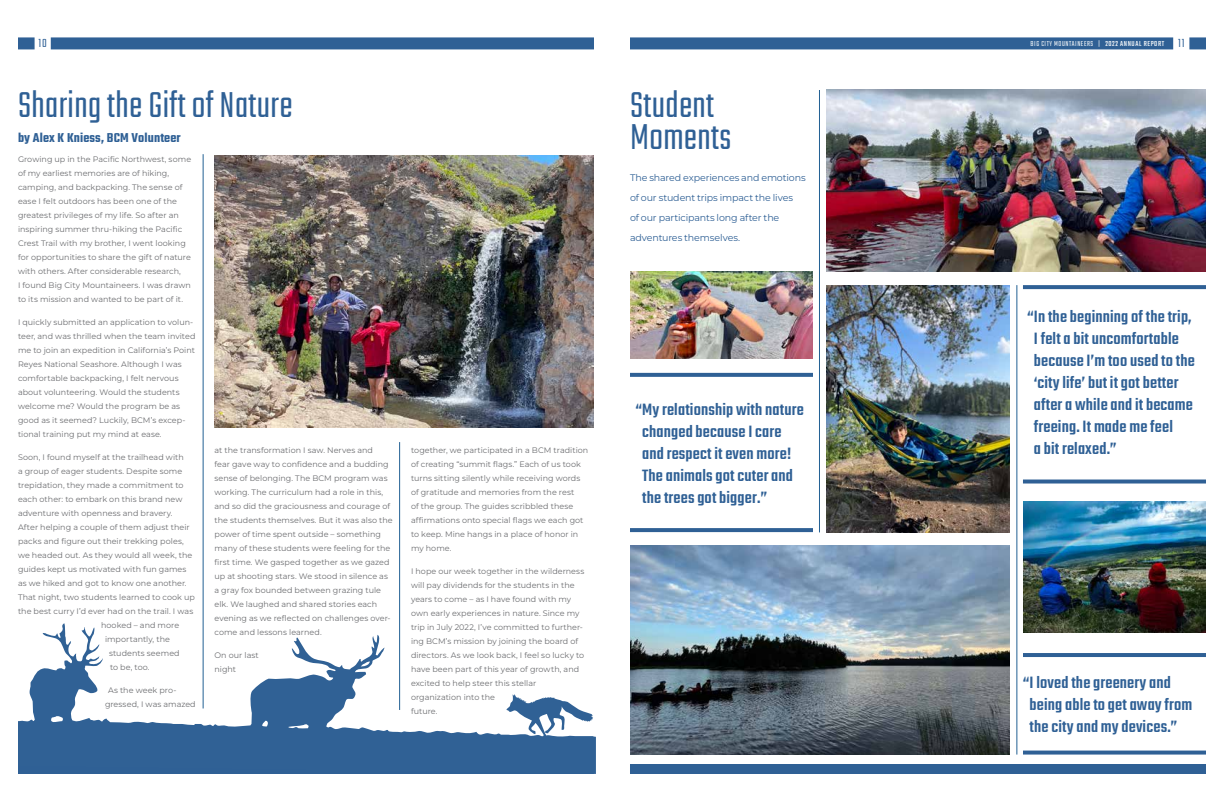
<style>
.page{position:relative;width:1224px;height:792px;background:#fff}
.page>*{position:absolute;margin:0;border:0;box-sizing:border-box;transform-origin:0 0}
.t1{font:300 40px/32px "Teko";letter-spacing:.01em;color:#2f6095}
.t2{font:500 18px/22px "Teko";letter-spacing:.01em;color:#2f6095}
.t3{font:600 14px "Teko";letter-spacing:.01em;color:#2f6095}
.t4{font:300 13px "Teko";color:#2f6095}
.t5{font:9.5px/20px "Montserrat";letter-spacing:-.015em;color:#2f6095}
.t6{font:8px/14px "Montserrat";letter-spacing:.005em;color:#6d6e71}
.t7{font:300 8px "Teko";letter-spacing:.07em;color:#fff}
.s1{font-weight:400}
.s2{font-size:13px;color:#2f6095}
</style>
<div class="page">
<img style="left:826px;top:285px;width:184px;height:247px">
<img style="left:630px;top:271px;width:183px;height:88px">
<img style="left:630px;top:546px;width:380px;height:209px">
<img style="left:214px;top:156px;width:380px;height:272px">
<img style="left:1023px;top:501px;width:183px;height:131px">
<img style="left:826px;top:90px;width:380px;height:181px">
<hr style="left:1023px;top:653px;width:183px;height:4px;background:#2f6095">
<svg style="left:630px;top:373px;width:183px;height:4px"></svg>
<svg style="left:1023px;top:285px;width:183px;height:4px"></svg>
<svg style="left:630px;top:528px;width:183px;height:4px"></svg>
<svg style="left:1023px;top:480px;width:183px;height:4px"></svg>
<svg style="left:1023px;top:751px;width:183px;height:4px"></svg>
<hr style="left:819px;top:90px;width:1px;height:442px;background:#226093">
<hr style="left:1017px;top:285px;width:1px;height:470px;background:#226093">
<div style="left:51px;top:37px;width:543px;height:12px;background:#2f6095"></div>
<div style="left:18px;top:37px;width:17px;height:12px;background:#2f6095"></div>
<div style="left:1189px;top:37px;width:17px;height:12px;background:#2f6095"></div>
<div style="left:630px;top:37px;width:543px;height:12px;background:#2f6095"></div>
<div style="left:630px;top:764px;width:576px;height:10px;background:#2f6095"></div>
<hr style="left:203px;top:154px;width:1px;height:554px;background:#226093">
<hr style="left:399px;top:442px;width:1px;height:268px;background:#226093">
<svg style="left:18px;top:623px;width:578px;height:151px"></svg>
<h3 class="t4" style="left:39px;top:36px;width:10px">10</h3>
<p class="t7" style="left:1031px;top:39px;width:155px">BIG CITY MOUNTAINEERS | <span class="s1">2022 ANNUAL REPORT</span> <span class="s2">11</span></p>
<h1 class="t1" style="left:18px;top:91px;width:276px">Sharing the Gift of Nature</h1>
<h3 class="t3" style="left:18px;top:129px;width:164px">by Alex K Kniess, BCM Volunteer</h3>
<p class="t6" style="left:18px;top:152px;width:175px">Growing up in the Pacific Northwest, some of my earliest memories are of hiking, camping, and backpacking. The sense of ease I felt outdoors has been one of the greatest privileges of my life. So after an inspiring summer thru-hiking the Pacific Crest Trail with my brother, I went looking for opportunities to share the gift of nature with others. After considerable research,<br>I found Big City Mountaineers. I was drawn to its mission and wanted to be part of it.</p>
<p class="t6" style="left:18px;top:315px;width:179px">I quickly submitted an application to volun&shy;teer, and was thrilled when the team invited me to join an expedition in California’s Point Reyes National Seashore. Although I was comfortable backpacking, I felt nervous about volunteering. Would the students welcome me? Would the program be as good as it seemed? Luckily, BCM’s excep&shy;tional training put my mind at ease.</p>
<p class="t6" style="left:18px;top:450px;width:167px">Soon, I found myself at the trailhead with</p>
<p class="t6" style="left:18px;top:464px;width:166px">a group of eager students. Despite some</p>
<p class="t6" style="left:18px;top:478px;width:167px">trepidation, they made a commitment to</p>
<p class="t6" style="left:18px;top:492px;width:166px">each other: to embark on this brand new</p>
<p class="t6" style="left:18px;top:506px;width:156px">adventure with openness and bravery.</p>
<p class="t6" style="left:18px;top:520px;width:173px">After helping a couple of them adjust their</p>
<p class="t6" style="left:18px;top:534px;width:167px">packs and figure out their trekking poles,</p>
<p class="t6" style="left:18px;top:548px;width:176px">we headed out. As they would all week, the</p>
<p class="t6" style="left:18px;top:562px;width:170px">guides kept us motivated with fun games</p>
<p class="t6" style="left:18px;top:576px;width:170px">as we hiked and got to know one another.</p>
<p class="t6" style="left:18px;top:590px;width:178px">That night, two students learned to cook up</p>
<p class="t6" style="left:18px;top:604px;width:177px">the best curry I’d ever had on the trail. I was</p>
<p class="t6" style="left:101px;top:618px;width:80px">hooked – and more</p>
<p class="t6" style="left:105px;top:632px;width:66px">importantly, the</p>
<p class="t6" style="left:109px;top:646px;width:72px">students seemed</p>
<p class="t6" style="left:110px;top:660px;width:41px">to be, too.</p>
<p class="t6" style="left:105px;top:683px;width:92px;text-indent:3px">As the week pro&shy;gressed, I was amazed</p>
<p class="t6" style="left:215px;top:443px;width:180px">at the transformation I saw. Nerves and<br>fear gave way to confidence and a budding sense of belonging. The BCM program was working. The curriculum had a role in this, and so did the graciousness and courage of the students themselves. But it was also the power of time spent outside – something many of these students were feeling for the first time. We gasped together as we gazed up at shooting stars. We stood in silence as a gray fox bounded between grazing tule elk. We laughed and shared stories each evening as we reflected on challenges over&shy;come and lessons learned.</p>
<p class="t6" style="left:215px;top:648px;width:46px">On our last night</p>
<p class="t6" style="left:411px;top:443px;width:179px">together, we participated in a BCM tradition of creating “summit flags.” Each of us took turns sitting silently while receiving words of gratitude and memories from the rest<br>of the group. The guides scribbled these affirmations onto special flags we each got to keep. Mine hangs in a place of honor in my home.</p>
<p class="t6" style="left:411px;top:564px;width:175px">I hope our week together in the wilderness will pay dividends for the students in the years to come – as I have found with my own early experiences in nature. Since my trip in July 2022, I’ve committed to further&shy;ing BCM’s mission by joining the board of directors. As we look back, I feel so lucky to have been part of this year of growth, and excited to help steer this stellar organization into the<br>future.</p>
<h1 class="t1" style="left:630px;top:91px;width:103px">Student<br>Moments</h1>
<p class="t5" style="left:630px;top:167px;width:177px">The shared experiences and emotions of our student trips impact the lives<br>of our participants long after the adventures themselves.</p>
<h2 class="t2" style="left:642px;top:399px;width:163px;text-indent:-7px">“My relationship with nature changed because I care and respect it even more!<br>The animals got cuter and the trees got bigger.”</h2>
<h2 class="t2" style="left:1034px;top:307px;width:163px;text-indent:-7px">“In the beginning of the trip,<br>I felt a bit uncomfortable because I’m too used to the ‘city life’ but it got better after a while and it became freeing. It made me feel<br>a bit relaxed.”</h2>
<h2 class="t2" style="left:1030px;top:672px;width:164px;text-indent:-7px">“I loved the greenery and being able to get away from the city and my devices.”</h2>
</div>
